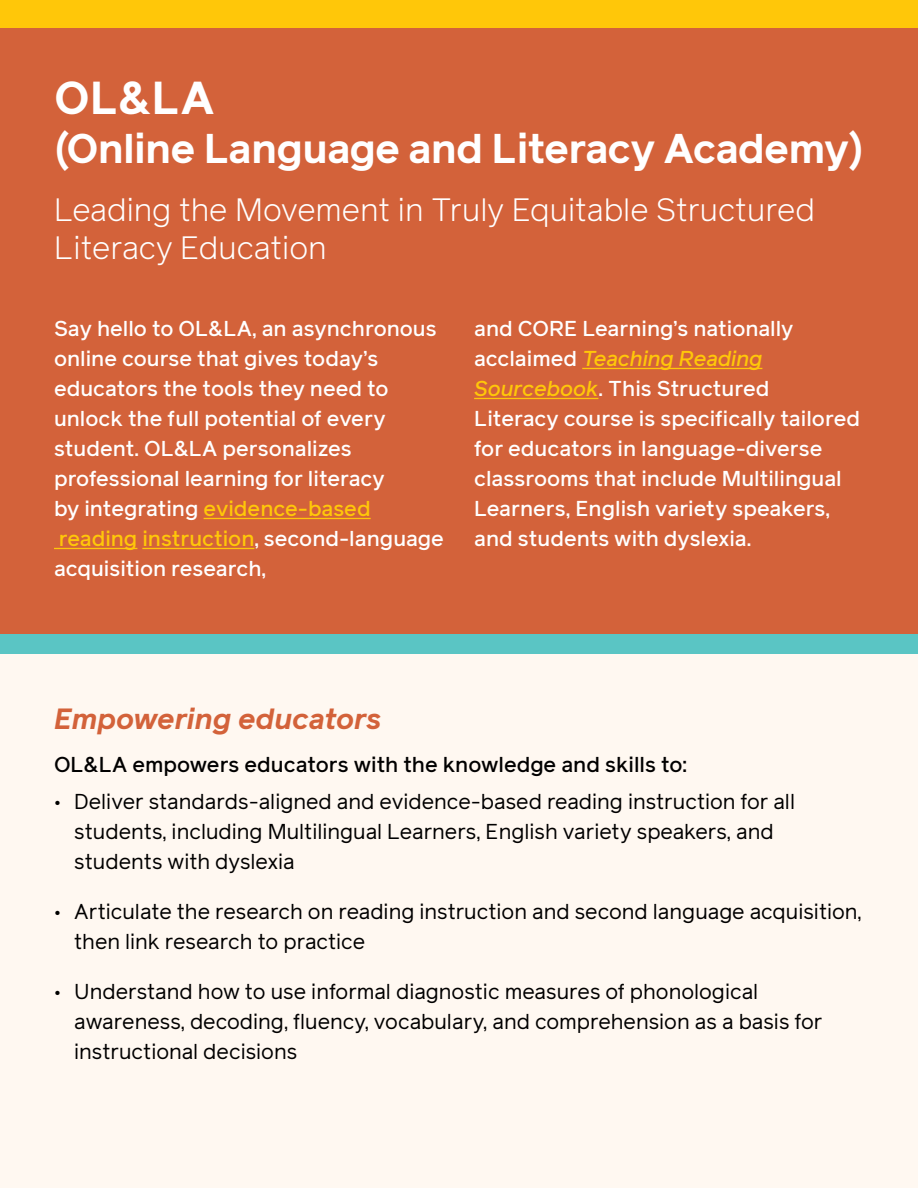
<style>
.page{position:relative;width:918px;height:1188px;background:#fff}
.page>*{position:absolute;margin:0;border:0;box-sizing:border-box;transform-origin:0 0}
.t1{font:700 45px "Reader";color:#fff}
.t2{font:700 40.5px "Reader";letter-spacing:-.02em;color:#fff}
.t3{font:300 31.5px/37.8px "Reader";color:#fff}
.t4{font:italic 700 28.5px "Reader";color:#d3623a}
.t5{font:500 21px/30px "Reader";color:#fff}
.t6{font:21px/30px "Reader";color:#000}
.t7{font:500 21px "Reader";color:#000}
.s1{color:#ffc709}
.s2{font-style:italic;color:#ffc709}
</style>
<div class="page">
<div style="left:0;top:63px;width:918px;height:1125px;background:#fff8f1"></div>
<div style="left:0;top:0;width:918px;height:644px;background:#d3623a"></div>
<hr style="left:204px;top:518px;width:167px;height:1px;background:#ffc709">
<hr style="left:54px;top:548px;width:83px;height:1px;background:#ffc709">
<hr style="left:142px;top:548px;width:112px;height:1px;background:#ffc709">
<hr style="left:582px;top:368px;width:180px;height:1px;background:#ffc709">
<hr style="left:474px;top:398px;width:124px;height:1px;background:#ffc709">
<div style="left:0;top:0;width:918px;height:28px;background:#ffc709"></div>
<div style="left:0;top:634px;width:918px;height:20px;background:#5ac5c4"></div>
<h1 class="t1" style="left:54px;top:66px;width:162px">OL&amp;LA</h1>
<h2 class="t2" style="left:54px;top:120px;width:811px">(Online Language and Literacy Academy)</h2>
<h3 class="t3" style="left:54px;top:190px;width:763px">Leading the Movement in Truly Equitable Structured<br>Literacy Education</h3>
<p class="t5" style="left:54px;top:313px;width:391px">Say hello to OL&amp;LA, an asynchronous online course that gives today’s educators the tools they need to unlock the full potential of every student. OL&amp;LA personalizes professional learning for literacy<br>by integrating <span class="s1">evidence-based reading instruction</span>, second-language acquisition research,</p>
<p class="t5" style="left:474px;top:313px;width:387px">and CORE Learning’s nationally acclaimed <span class="s2">Teaching Reading Sourcebook</span>. This Structured<br>Literacy course is specifically tailored for educators in language-diverse classrooms that include Multilingual Learners, English variety speakers, and students with dyslexia.</p>
<h3 class="t4" style="left:54px;top:698px;width:329px">Empowering educators</h3>
<p class="t7" style="left:54px;top:750px;width:635px">OL&amp;LA empowers educators with the knowledge and skills to:</p>
<p class="t6" style="left:74px;top:786px;width:722px;text-indent:-20px">• Deliver standards-aligned and evidence-based reading instruction for all students, including Multilingual Learners, English variety speakers, and students with dyslexia</p>
<p class="t6" style="left:74px;top:896px;width:789px;text-indent:-20px">• Articulate the research on reading instruction and second language acquisition, then link research to practice</p>
<p class="t6" style="left:74px;top:977px;width:750px;text-indent:-20px">• Understand how to use informal diagnostic measures of phonological awareness, decoding, fluency, vocabulary, and comprehension as a basis for instructional decisions</p>
</div>
